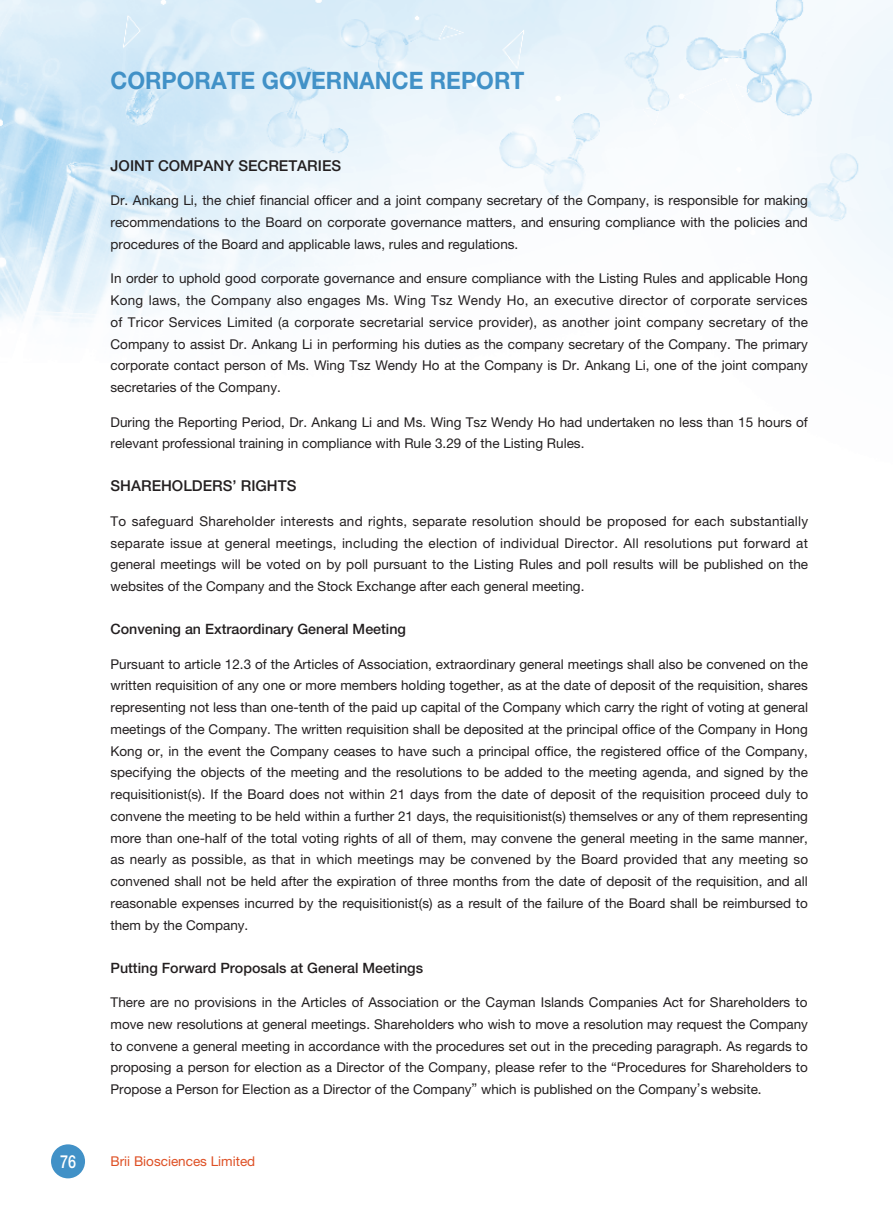
<style>
.page{position:relative;width:893px;height:1212px;background:#fff}
.page>*{position:absolute;margin:0;border:0;box-sizing:border-box;transform-origin:0 0}
.t1{font:700 24px "Helvetica Neue LT Std";color:#4191c7;scale:.95 1}
.t2{font:500 18px "Helvetica Neue LT Std";color:#fff;scale:.8 1}
.t3{font:500 15px "Helvetica Neue LT Std";color:#231f20}
.t4{font:500 14.25px "Helvetica Neue LT Std";color:#231f20}
.t5{font:13.5px/21.8px "Helvetica Neue LT Std";color:#231f20;text-align:justify}
.t6{font:13.5px "Helvetica Neue LT Std";color:#de5025}
</style>
<div class="page">
<img style="left:0;top:0;width:893px;height:1179px">
<div style="left:51px;top:1144px;width:34px;height:34px;background:#4191c7;border-radius:50%"></div>
<h1 class="t1" style="left:111px;top:66px;width:437px">CORPORATE GOVERNANCE REPORT</h1>
<p class="t3" style="left:111px;top:156px;width:232px">JOINT COMPANY SECRETARIES</p>
<p class="t5" style="left:111px;top:189px;width:699px">Dr. Ankang Li, the chief financial officer and a joint company secretary of the Company, is responsible for making recommendations to the Board on corporate governance matters, and ensuring compliance with the policies and procedures of the Board and applicable laws, rules and regulations.</p>
<p class="t5" style="left:111px;top:267px;width:699px">In order to uphold good corporate governance and ensure compliance with the Listing Rules and applicable Hong Kong laws, the Company also engages Ms. Wing Tsz Wendy Ho, an executive director of corporate services of Tricor Services Limited (a corporate secretarial service provider), as another joint company secretary of the Company to assist Dr. Ankang Li in performing his duties as the company secretary of the Company. The primary corporate contact person of Ms. Wing Tsz Wendy Ho at the Company is Dr. Ankang Li, one of the joint company secretaries of the Company.</p>
<p class="t5" style="left:111px;top:411px;width:699px">During the Reporting Period, Dr. Ankang Li and Ms. Wing Tsz Wendy Ho had undertaken no less than 15 hours of relevant professional training in compliance with Rule 3.29 of the Listing Rules.</p>
<p class="t3" style="left:111px;top:477px;width:187px">SHAREHOLDERS’ RIGHTS</p>
<p class="t5" style="left:111px;top:510px;width:699px">To safeguard Shareholder interests and rights, separate resolution should be proposed for each substantially separate issue at general meetings, including the election of individual Director. All resolutions put forward at general meetings will be voted on by poll pursuant to the Listing Rules and poll results will be published on the websites of the Company and the Stock Exchange after each general meeting.</p>
<p class="t4" style="left:111px;top:620px;width:297px">Convening an Extraordinary General Meeting</p>
<p class="t5" style="left:111px;top:653px;width:699px">Pursuant to article 12.3 of the Articles of Association, extraordinary general meetings shall also be convened on the written requisition of any one or more members holding together, as at the date of deposit of the requisition, shares representing not less than one-tenth of the paid up capital of the Company which carry the right of voting at general meetings of the Company. The written requisition shall be deposited at the principal office of the Company in Hong Kong or, in the event the Company ceases to have such a principal office, the registered office of the Company, specifying the objects of the meeting and the resolutions to be added to the meeting agenda, and signed by the requisitionist(s). If the Board does not within 21 days from the date of deposit of the requisition proceed duly to convene the meeting to be held within a further 21 days, the requisitionist(s) themselves or any of them representing more than one-half of the total voting rights of all of them, may convene the general meeting in the same manner, as nearly as possible, as that in which meetings may be convened by the Board provided that any meeting so convened shall not be held after the expiration of three months from the date of deposit of the requisition, and all reasonable expenses incurred by the requisitionist(s) as a result of the failure of the Board shall be reimbursed to them by the Company.</p>
<p class="t4" style="left:111px;top:959px;width:314px">Putting Forward Proposals at General Meetings</p>
<p class="t5" style="left:111px;top:991px;width:699px">There are no provisions in the Articles of Association or the Cayman Islands Companies Act for Shareholders to move new resolutions at general meetings. Shareholders who wish to move a resolution may request the Company to convene a general meeting in accordance with the procedures set out in the preceding paragraph. As regards to proposing a person for election as a Director of the Company, please refer to the “Procedures for Shareholders to Propose a Person for Election as a Director of the Company” which is published on the Company’s website.</p>
<h2 class="t2" style="left:60px;top:1151px;width:22px">76</h2>
<p class="t6" style="left:111px;top:1153px;width:146px">Brii Biosciences Limited</p>
</div>
